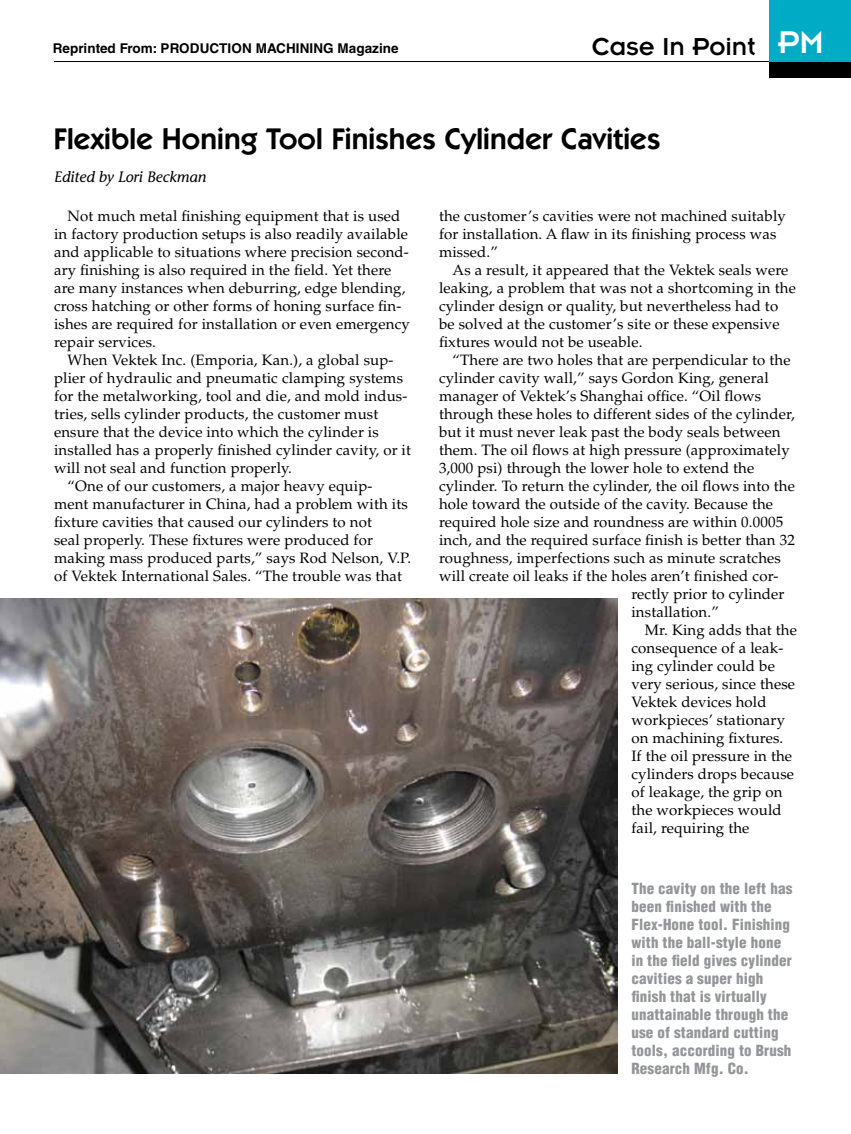
<style>
.page{position:relative;width:851px;height:1134px;background:#fff}
.page>*{position:absolute;margin:0;border:0;box-sizing:border-box;transform-origin:0 0}
.t1{font:600 30px "ITC Kabel Std";letter-spacing:.005em;color:#000}
.t2{font:27px "Insignia LT Std";color:#000}
.t3{font:15px/18px "Palatino LT Std";letter-spacing:.01em;color:#000}
.t4{font:900 condensed 15px/18px "Helvetica LT Std";letter-spacing:.01em;color:#939598}
.t5{font:italic 500 15px "Stone Informal Std";color:#000}
.t6{font:700 13.5px "Helvetica LT Std";letter-spacing:.005em;color:#000}
.s1{font-size:34.5px;color:#fff}
</style>
<div class="page">
<hr style="left:54px;top:61px;width:796px;height:1px;background:#000">
<div style="left:769px;top:62px;width:81px;height:16px;background:#000"></div>
<div style="left:769px;top:0;width:81px;height:61px;background:#00abc5"></div>
<img style="left:0;top:598px;width:618px;height:475px">
<p class="t6" style="left:53px;top:40px;width:347px">Reprinted From: PRODUCTION MACHINING Magazine</p>
<h2 class="t2" style="left:591px;top:32px;width:233px">Case In Point <span class="s1">PM</span></h2>
<h1 class="t1" style="left:54px;top:121px;width:608px">Flexible Honing Tool Finishes Cylinder Cavities</h1>
<p class="t5" style="left:54px;top:167px;width:154px">Edited by Lori Beckman</p>
<p class="t3" style="left:54px;top:208px;width:357px;text-indent:14px">Not much metal finishing equipment that is used in factory production setups is also readily available and applicable to situations where precision second&shy;ary finishing is also required in the field. Yet there are many instances when deburring, edge blending, cross hatching or other forms of honing surface fin&shy;ishes are required for installation or even emergency repair services.</p>
<p class="t3" style="left:68px;top:352px;width:327px">When Vektek Inc. (Emporia, Kan.), a global sup-</p>
<p class="t3" style="left:54px;top:370px;width:350px">plier of hydraulic and pneumatic clamping systems</p>
<p class="t3" style="left:54px;top:388px;width:355px">for the metalworking, tool and die, and mold indus-</p>
<p class="t3" style="left:54px;top:406px;width:326px">tries, sells cylinder products, the customer must</p>
<p class="t3" style="left:54px;top:424px;width:326px">ensure that the device into which the cylinder is</p>
<p class="t3" style="left:54px;top:442px;width:358px">installed has a properly finished cylinder cavity, or it</p>
<p class="t3" style="left:54px;top:460px;width:239px">will not seal and function properly.</p>
<p class="t3" style="left:68px;top:478px;width:306px">“One of our customers, a major heavy equip-</p>
<p class="t3" style="left:54px;top:496px;width:355px">ment manufacturer in China, had a problem with its</p>
<p class="t3" style="left:54px;top:514px;width:319px">fixture cavities that caused our cylinders to not</p>
<p class="t3" style="left:54px;top:532px;width:320px">seal properly. These fixtures were produced for</p>
<p class="t3" style="left:54px;top:550px;width:359px">making mass produced parts,” says Rod Nelson, V.P.</p>
<p class="t3" style="left:54px;top:568px;width:349px">of Vektek International Sales. “The trouble was that</p>
<p class="t3" style="left:439px;top:208px;width:348px">the customer’s cavities were not machined suitably for installation. A flaw in its finishing process was missed.”</p>
<p class="t3" style="left:439px;top:262px;width:358px;text-indent:14px">As a result, it appeared that the Vektek seals were leaking, a problem that was not a shortcoming in the cylinder design or quality, but nevertheless had to be solved at the customer’s site or these expensive fixtures would not be useable.</p>
<p class="t3" style="left:452px;top:352px;width:339px">“There are two holes that are perpendicular to the</p>
<p class="t3" style="left:439px;top:370px;width:331px">cylinder cavity wall,” says Gordon King, general</p>
<p class="t3" style="left:439px;top:388px;width:323px">manager of Vektek’s Shanghai office. “Oil flows</p>
<p class="t3" style="left:439px;top:406px;width:357px">through these holes to different sides of the cylinder,</p>
<p class="t3" style="left:439px;top:424px;width:343px">but it must never leak past the body seals between</p>
<p class="t3" style="left:439px;top:442px;width:352px">them. The oil flows at high pressure (approximately</p>
<p class="t3" style="left:439px;top:460px;width:317px">3,000 psi) through the lower hole to extend the</p>
<p class="t3" style="left:439px;top:478px;width:357px">cylinder. To return the cylinder, the oil flows into the</p>
<p class="t3" style="left:439px;top:496px;width:335px">hole toward the outside of the cavity. Because the</p>
<p class="t3" style="left:439px;top:514px;width:346px">required hole size and roundness are within 0.0005</p>
<p class="t3" style="left:439px;top:532px;width:357px">inch, and the required surface finish is better than 32</p>
<p class="t3" style="left:439px;top:550px;width:343px">roughness, imperfections such as minute scratches</p>
<p class="t3" style="left:439px;top:568px;width:341px">will create oil leaks if the holes aren’t finished cor-</p>
<p class="t3" style="left:631px;top:586px;width:155px">rectly prior to cylinder</p>
<p class="t3" style="left:631px;top:604px;width:89px">installation.”</p>
<p class="t3" style="left:645px;top:622px;width:153px">Mr. King adds that the</p>
<p class="t3" style="left:631px;top:640px;width:153px">consequence of a leak-</p>
<p class="t3" style="left:631px;top:658px;width:145px">ing cylinder could be</p>
<p class="t3" style="left:631px;top:676px;width:165px">very serious, since these</p>
<p class="t3" style="left:631px;top:694px;width:137px">Vektek devices hold</p>
<p class="t3" style="left:631px;top:712px;width:155px">workpieces’ stationary</p>
<p class="t3" style="left:631px;top:730px;width:153px">on machining fixtures.</p>
<p class="t3" style="left:631px;top:748px;width:162px">If the oil pressure in the</p>
<p class="t3" style="left:631px;top:766px;width:164px">cylinders drops because</p>
<p class="t3" style="left:631px;top:784px;width:153px">of leakage, the grip on</p>
<p class="t3" style="left:631px;top:802px;width:152px">the workpieces would</p>
<p class="t3" style="left:631px;top:820px;width:119px">fail, requiring the</p>
<p class="t4" style="left:631px;top:880px;width:162px">The cavity on the left has been finished with the<br>Flex-Hone tool. Finishing with the ball-style hone in the field gives cylinder cavities a super high finish that is virtually unattainable through the use of standard cutting tools, according to Brush<br>Research Mfg. Co.</p>
</div>
